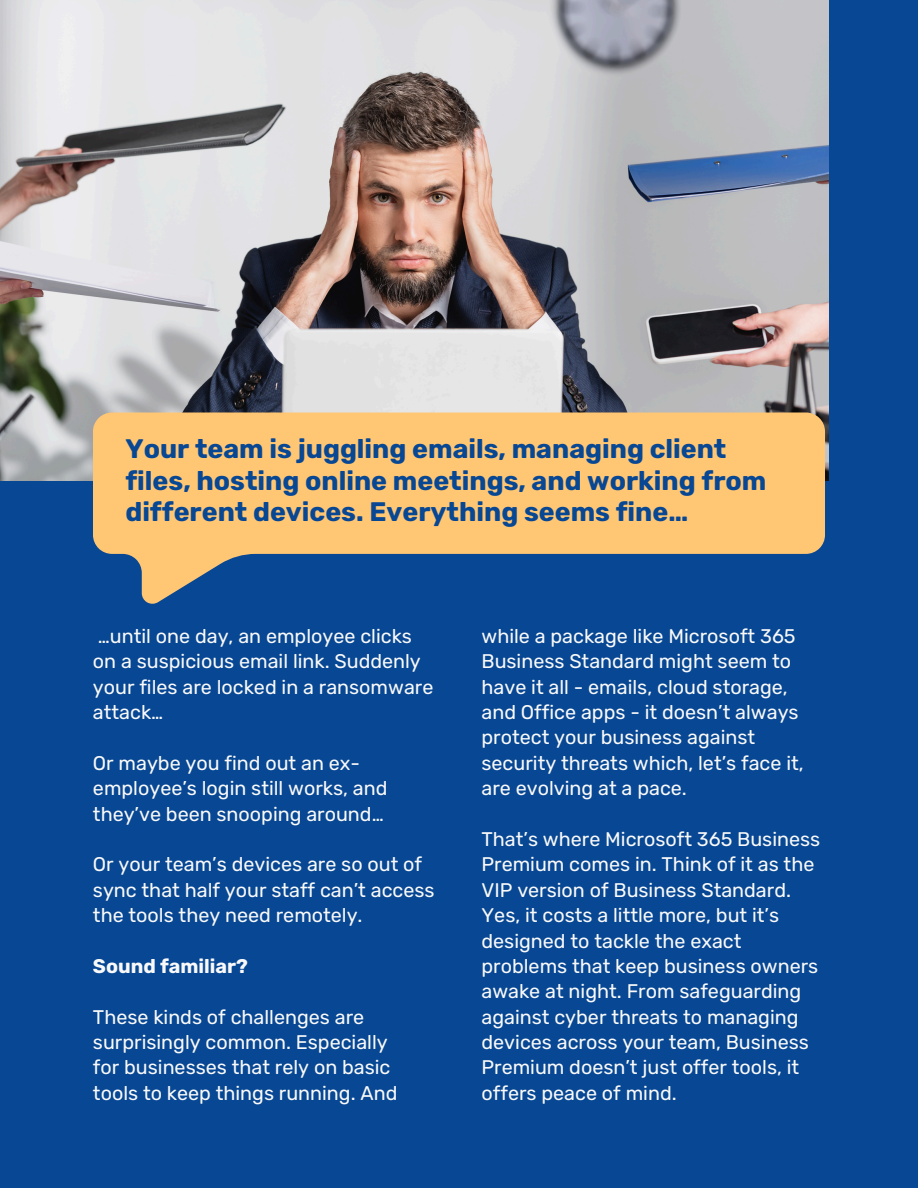
<style>
.page{position:relative;width:918px;height:1188px;background:#074793}
.page>*{position:absolute;margin:0;border:0;box-sizing:border-box;transform-origin:0 0}
.t1{font:700 26.85px/31.8px "Rubik";color:#074793}
.t2{font:19.8px/25.3px "Rubik";color:#f9f9f9}
.t3{font:700 19.8px "Rubik";color:#f9f9f9}
</style>
<div class="page">
<img style="left:0;top:0;width:829px;height:481px">
<svg style="left:93px;top:413px;width:732px;height:191px;fill:#ffc674"></svg>
<p class="t1" style="left:125px;top:433px;width:643px">Your team is juggling emails, managing client files, hosting online meetings, and working from different devices. Everything seems fine…</p>
<p class="t2" style="left:93px;top:623px;width:342px">…until one day, an employee clicks on a suspicious email link. Suddenly your files are locked in a ransomware attack…</p>
<h1 class="t2" style="left:93px;top:750px;width:296px">Or maybe you find out an ex&shy;employee’s login still works, and they’ve been snooping around…</h1>
<p class="t2" style="left:93px;top:852px;width:343px">Or your team’s devices are so out of sync that half your staff can’t access the tools they need remotely.</p>
<p class="t3" style="left:93px;top:954px;width:156px">Sound familiar?</p>
<p class="t2" style="left:93px;top:1004px;width:296px">These kinds of challenges are surprisingly common. Especially</p>
<h2 class="t2" style="left:93px;top:1055px;width:306px">for businesses that rely on basic tools to keep things running. And</h2>
<p class="t2" style="left:482px;top:623px;width:316px">while a package like Microsoft 365</p>
<p class="t2" style="left:482px;top:649px;width:324px">Business Standard might seem to have it all - emails, cloud storage, and Office apps - it doesn’t always protect your business against security threats which, let’s face it, are evolving at a pace.</p>
<p class="t2" style="left:482px;top:827px;width:340px">That’s where Microsoft 365 Business Premium comes in. Think of it as the VIP version of Business Standard.<br>Yes, it costs a little more, but it’s designed to tackle the exact problems that keep business owners awake at night. From safeguarding against cyber threats to managing devices across your team, Business Premium doesn’t just offer tools, it offers peace of mind.</p>
</div>
